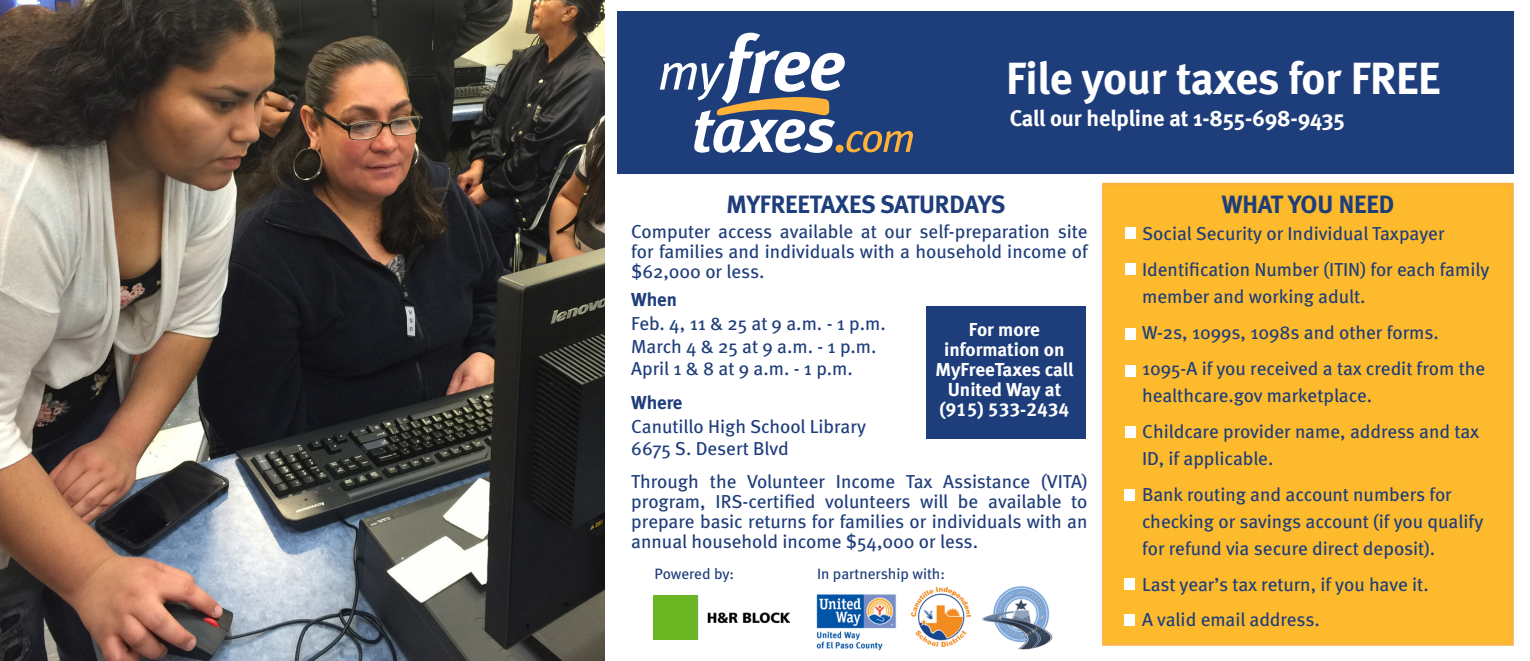
<style>
.page{position:relative;width:1530px;height:661px;background:#fff}
.page>*{position:absolute;margin:0;border:0;box-sizing:border-box;transform-origin:0 0}
.Paragraph_Style_1{font:700 45px "Meta";letter-spacing:-.005em;color:#fff}
.Paragraph_Style_1-2{font:700 25px "Meta";letter-spacing:-.005em;color:#1e3d7b}
.Paragraph_Style_1-3{font:700 22.5px "Meta";letter-spacing:-.005em;color:#fff}
.Check_List{font:18.75px/27px "Meta";color:#1e3d7b}
.Paragraph_Style_1-4{font:18.75px "Meta";color:#1e3d7b}
.Check_List-2{font:18.75px/20px "Meta Bold LF";color:#fff;text-align:center}
.Paragraph_Style_1-5{font:700 18.75px "Meta";letter-spacing:-.005em;color:#1e3d7b}
.Paragraph_Style_1-6{font:15px "Meta";color:#1e3d7b}
</style>
<div class="page">
<img style="left:0;top:1px;width:605px;height:660px">
<div style="left:617px;top:12px;width:897px;height:162px;background:#1e3d7b"></div>
<svg style="left:660px;top:33px;width:253px;height:120px"></svg>
<div style="left:1102px;top:183px;width:412px;height:462px;background:#fcba2c;border:2px solid #fcb040"></div>
<div style="left:1125px;top:227px;width:11px;height:11px;background:#fff"></div>
<div style="left:1125px;top:264px;width:11px;height:11px;background:#fff"></div>
<div style="left:1125px;top:328px;width:11px;height:11px;background:#fff"></div>
<div style="left:1125px;top:365px;width:11px;height:11px;background:#fff"></div>
<div style="left:1125px;top:426px;width:11px;height:11px;background:#fff"></div>
<div style="left:1124px;top:489px;width:11px;height:11px;background:#fff"></div>
<div style="left:1124px;top:578px;width:11px;height:11px;background:#fff"></div>
<div style="left:1124px;top:614px;width:11px;height:11px;background:#fff"></div>
<img style="left:911px;top:587px;width:61px;height:61px">
<img style="left:816px;top:594px;width:81px;height:57px">
<img style="left:982px;top:586px;width:71px;height:64px">
<img style="left:653px;top:595px;width:136px;height:44px">
<div style="left:926px;top:306px;width:159px;height:132px;background:#1e3d7b"></div>
<p class="Paragraph_Style_1" style="left:1006px;top:52px;width:436px">File your taxes for FREE</p>
<p class="Paragraph_Style_1-3" style="left:1010px;top:105px;width:337px">Call our helpline at 1-855-698-9435</p>
<p class="Paragraph_Style_1-2" style="left:727px;top:190px;width:280px">MYFREETAXES SATURDAYS</p>
<p class="Paragraph_Style_1-2" style="left:1222px;top:189px;width:174px">WHAT YOU NEED</p>
<p class="Check_List" style="left:631px;top:222px;width:458px;line-height:20px;text-align:justify">Computer access available at our self-preparation site for families and individuals with a household income of $62,000 or less.</p>
<p class="Paragraph_Style_1-5" style="left:631px;top:288px;width:47px">When</p>
<p class="Paragraph_Style_1-4" style="left:631px;top:312px;width:256px">Feb. 4, 11 &amp; 25 at 9 a.m. - 1 p.m.</p>
<p class="Paragraph_Style_1-4" style="left:631px;top:335px;width:247px">March 4 &amp; 25 at 9 a.m. - 1 p.m.</p>
<p class="Paragraph_Style_1-4" style="left:631px;top:357px;width:223px">April 1 &amp; 8 at 9 a.m. - 1 p.m.</p>
<p class="Paragraph_Style_1-5" style="left:631px;top:391px;width:53px">Where</p>
<p class="Paragraph_Style_1-4" style="left:631px;top:415px;width:236px">Canutillo High School Library</p>
<p class="Paragraph_Style_1-4" style="left:631px;top:437px;width:159px">6675 S. Desert Blvd</p>
<p class="Check_List-2" style="left:935px;top:319px;width:140px">For more information on<br>MyFreeTaxes call<br>United Way at (915) 533-2434</p>
<p class="Check_List" style="left:631px;top:471px;width:458px;line-height:20px;text-align:justify">Through the Volunteer Income Tax Assistance (VITA) program, IRS-certified volunteers will be available to prepare basic returns for families or individuals with an annual household income $54,000 or less.</p>
<p class="Paragraph_Style_1-6" style="left:654px;top:565px;width:81px">Powered by:</p>
<p class="Paragraph_Style_1-6" style="left:817px;top:565px;width:130px">In partnership with:</p>
<p class="Check_List" style="left:1142px;top:220px;width:304px">Social Security or Individual Taxpayer</p>
<p class="Check_List" style="left:1142px;top:256px;width:349px">Identification Number (ITIN) for each family member and working adult.</p>
<p class="Check_List" style="left:1142px;top:319px;width:298px">W-2s, 1099s, 1098s and other forms.</p>
<p class="Check_List" style="left:1142px;top:354px;width:345px">1095-A if you received a tax credit from the healthcare.gov marketplace.</p>
<p class="Check_List" style="left:1142px;top:417px;width:339px">Childcare provider name, address and tax<br>ID, if applicable.</p>
<p class="Check_List" style="left:1142px;top:480px;width:343px">Bank routing and account numbers for checking or savings account (if you qualify for refund via secure direct deposit).</p>
<p class="Check_List" style="left:1142px;top:570px;width:288px">Last year’s tax return, if you have it.</p>
<p class="Check_List" style="left:1142px;top:606px;width:179px">A valid email address.</p>
</div>
